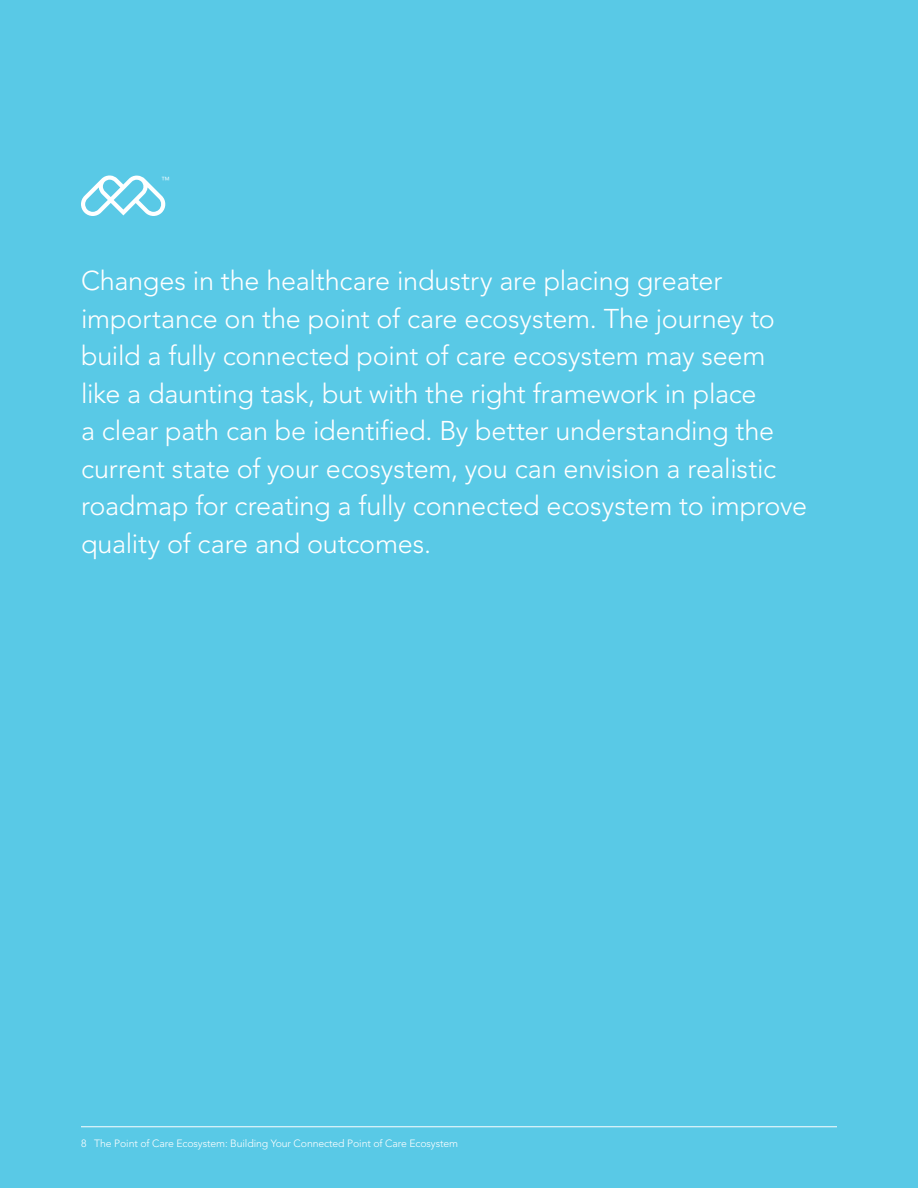
<style>
.page{position:relative;width:918px;height:1188px;background:#59c9e6}
.page>*{position:absolute;margin:0;border:0;box-sizing:border-box;transform-origin:0 0}
.t1{font:300 27px/37.5px "Avenir";letter-spacing:-.005em;color:#fff}
.t2{font:300 10.5px "Avenir";letter-spacing:-.01em;color:#fff}
.t3{font:300 8.7px "Avenir";color:#fff}
</style>
<div class="page">
<svg style="left:81px;top:176px;width:85px;height:40px"></svg>
<hr style="left:81px;top:1126px;width:756px;height:1px;background:#fff">
<p class="t3" style="left:161px;top:175px;width:10px">™</p>
<p class="t1" style="left:81px;top:262px;width:728px">Changes in the healthcare industry are placing greater importance on the point of care ecosystem. The journey to build a fully connected point of care ecosystem may seem like a daunting task, but with the right framework in place<br>a clear path can be identified. By better understanding the current state of your ecosystem, you can envision a realistic roadmap for creating a fully connected ecosystem to improve quality of care and outcomes.</p>
<p class="t2" style="left:81px;top:1138px;width:379px">8 The Point of Care Ecosystem: Building Your Connected Point of Care Ecosystem</p>
</div>
